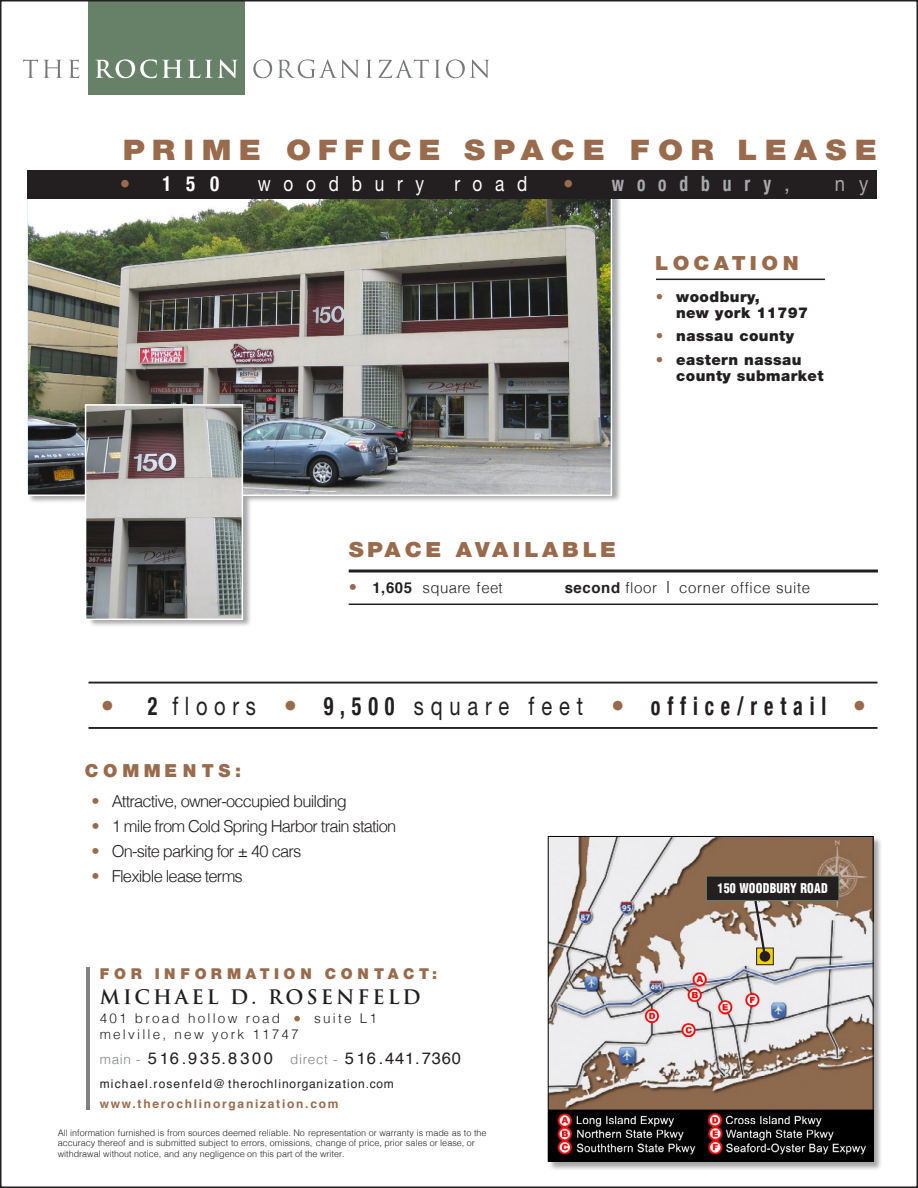
<style>
.page{position:relative;width:918px;height:1188px;background:#fff}
.page>*{position:absolute;margin:0;border:0;box-sizing:border-box;transform-origin:0 0}
.t1{font:900 28.35px "Helvetica Neue";letter-spacing:.23em;color:#996b4c;scale:1.11 1}
.t2{font:700 condensed 25.5px "Helvetica Neue";letter-spacing:.34em;color:#231f20;scale:.79 1}
.t3{font:21px "Helvetica Neue LT";letter-spacing:.74em;color:#fff;scale:.82 1}
.t4{font:700 condensed 21px "Helvetica Neue";letter-spacing:.74em;color:#a8a9ad;scale:.83 1}
.t5{font:700 condensed 21px "Helvetica Neue";color:#fff;scale:.9 1}
.t6{font:21px "Helvetica Neue LT";color:#a8a9ad;scale:.88 1}
.t7{font:900 20.85px "Helvetica Neue";letter-spacing:.16em;color:#996b4c;scale:1.08 1}
.t8{font:700 19.5px "Trajan Pro";letter-spacing:.15em;color:#231f20}
.t9{font:900 19.5px "Helvetica Neue";letter-spacing:.2em;color:#996b4c;scale:1.08 1}
.t10{font:900 18px "Helvetica Neue";letter-spacing:.26em;color:#996b4c}
.t11{font:300 16.5px "Helvetica";letter-spacing:-.05em;color:#231f20}
.t12{font:16.5px "Helvetica";letter-spacing:.05em;color:#231f20}
.t13{font:900 15px/16.5px "Helvetica Neue";letter-spacing:.03em;color:#231f20}
.t14{font:300 15px "Helvetica";letter-spacing:.04em;color:#231f20}
.t15{font:900 15px "Helvetica Neue";letter-spacing:.31em;color:#996b4c}
.t16{font:700 15px "Helvetica";letter-spacing:.04em;color:#231f20}
.t17{font:300 13.5px "Helvetica";letter-spacing:.165em;color:#231f20}
.t18{font:900 condensed 13.2px "Helvetica";letter-spacing:.02em;color:#fff;scale:.91 1}
.t19{font:12px "Helvetica";letter-spacing:.095em;color:#231f20}
.t20{font:700 12px "Helvetica";letter-spacing:.145em;color:#996b4c}
.t21{font:300 9px/10.8px "Helvetica";color:#231f20}
.s1{color:#996b4c}
.s2{font-family:"Helvetica Neue LT";font-weight:400;font-stretch:normal}
.s3{font-size:16.5px;color:#996b4c}
.s4{font-weight:700}
.s5{font-weight:300}
.s6{font-size:26.85px;color:#996b4c}
.s7{font-weight:300;font-size:13.5px;color:#808285}
</style>
<div class="page">
<div style="left:27px;top:183px;width:595px;height:445px;background:#231f20;opacity:.4"></div>
<svg style="left:27px;top:496px;width:585px;height:123px"></svg>
<img style="left:29px;top:199px;width:580px;height:294px">
<img style="left:88px;top:407px;width:152px;height:210px">
<div style="left:85px;top:404px;width:158px;height:216px;border:2px solid #fff"></div>
<div style="left:548px;top:836px;width:335px;height:335px;background:#231f20;opacity:.4"></div>
<img style="left:550px;top:838px;width:322px;height:321px">
<div style="left:548px;top:836px;width:326px;height:325px;border:1px solid #000"></div>
<div style="left:88px;top:1px;width:157px;height:94px;background:#668168"></div>
<svg style="left:23px;top:59px;width:39px;height:19px"></svg>
<svg style="left:69px;top:60px;width:10px;height:18px"></svg>
<svg style="left:95px;top:59px;width:143px;height:19px"></svg>
<svg style="left:253px;top:59px;width:19px;height:19px"></svg>
<svg style="left:278px;top:59px;width:81px;height:19px"></svg>
<svg style="left:366px;top:60px;width:6px;height:18px"></svg>
<svg style="left:378px;top:59px;width:111px;height:19px"></svg>
<div style="left:757px;top:948px;width:16px;height:17px;background:#f4d202"></div>
<div style="left:756px;top:948px;width:18px;height:17px;border:1px solid #231f20"></div>
<svg style="left:749px;top:901px;width:22px;height:61px"></svg>
<div style="left:27px;top:171px;width:850px;height:28px;background:#231f20"></div>
<hr style="left:88px;top:682px;width:790px;height:2px;background:#231f20">
<hr style="left:88px;top:727px;width:790px;height:2px;background:#231f20">
<hr style="left:656px;top:279px;width:169px;height:1px;background:#231f20">
<hr style="left:349px;top:570px;width:529px;height:3px;background:#231f20">
<hr style="left:349px;top:604px;width:529px;height:1px;background:#231f20">
<svg style="left:667px;top:581px;width:2px;height:12px"></svg>
<div style="left:706px;top:876px;width:133px;height:25px;background:#231f20"></div>
<div style="left:706px;top:876px;width:133px;height:25px;border:1px solid #678169"></div>
<hr style="left:86px;top:968px;width:3px;height:142px;background:#808285">
<svg style="left:294px;top:1016px;width:6px;height:5px"></svg>
<p class="t1" style="left:123px;top:133px;width:681px">PRIME OFFICE SPACE FOR LEASE</p>
<p class="t5" style="left:120px;top:166px;width:112px"><span class="s1">•</span> 150</p>
<p class="t3" style="left:258px;top:171px;width:204px">woodbury</p>
<p class="t3" style="left:454px;top:171px;width:91px">road</p>
<p class="t4" style="left:563px;top:166px;width:275px"><span class="s1">•</span> woodbury<span class="s2">,</span></p>
<p class="t6" style="left:835px;top:171px;width:40px">n y</p>
<p class="t9" style="left:655px;top:252px;width:134px">LOCATION</p>
<p class="t13" style="left:676px;top:288px;width:134px;text-indent:-20px"><span class="s1">•</span> woodbury,<br>new york 11797</p>
<p class="t13" style="left:656px;top:328px;width:140px"><span class="s1">•</span> nassau county</p>
<p class="t13" style="left:676px;top:351px;width:149px;text-indent:-20px"><span class="s1">•</span> eastern nassau county submarket</p>
<p class="t7" style="left:349px;top:537px;width:249px">SPACE AVAILABLE</p>
<p class="t14" style="left:349px;top:574px;width:156px"><span class="s3">•</span> <span class="s4">1,605</span> square feet</p>
<p class="t16" style="left:565px;top:575px;width:94px">second <span class="s5">floor</span></p>
<p class="t14" style="left:679px;top:574px;width:132px">corner office suite</p>
<p class="t2" style="left:101px;top:684px;width:970px"><span class="s6">•</span> 2 <span class="s2">floors</span> <span class="s6">•</span> 9,500 <span class="s2">square feet</span> <span class="s6">•</span> office/retail <span class="s6">•</span></p>
<p class="t10" style="left:85px;top:760px;width:158px">COMMENTS:</p>
<p class="t11" style="left:92px;top:788px;width:257px"><span class="s1">•</span> Attractive, owner-occupied building</p>
<p class="t11" style="left:92px;top:813px;width:306px"><span class="s1">•</span> 1 mile from Cold Spring Harbor train station</p>
<p class="t11" style="left:92px;top:838px;width:211px"><span class="s1">•</span> On-site parking for ± 40 cars</p>
<p class="t11" style="left:92px;top:863px;width:153px"><span class="s1">•</span> Flexible lease terms</p>
<p class="t15" style="left:100px;top:965px;width:339px">FOR INFORMATION CONTACT:</p>
<p class="t8" style="left:100px;top:985px;width:323px">MICHAEL D. ROSENFELD</p>
<p class="t17" style="left:100px;top:1007px;width:182px">401 broad hollow road</p>
<p class="t17" style="left:314px;top:1007px;width:64px">suite L1</p>
<p class="t17" style="left:100px;top:1023px;width:201px">melville, new york 11747</p>
<p class="t12" style="left:100px;top:1046px;width:363px"><span class="s7">main -</span> 516.935.8 300 <span class="s7">direct -</span> 516.441.7360</p>
<p class="t19" style="left:100px;top:1075px;width:296px">michael.rosenfeld@ therochlinorganization.com</p>
<p class="t20" style="left:100px;top:1094px;width:240px">www.therochlinorganization.com</p>
<p class="t21" style="left:58px;top:1126px;width:430px">All information furnished is from sources deemed reliable. No representation or warranty is made as to the accuracy thereof and is submitted subject to errors, omissions, change of price, prior sales or lease, or withdrawal without notice, and any negligence on this part of the writer.</p>
<p class="t18" style="left:717px;top:880px;width:123px">150 WOODBURY ROAD</p>
</div>
